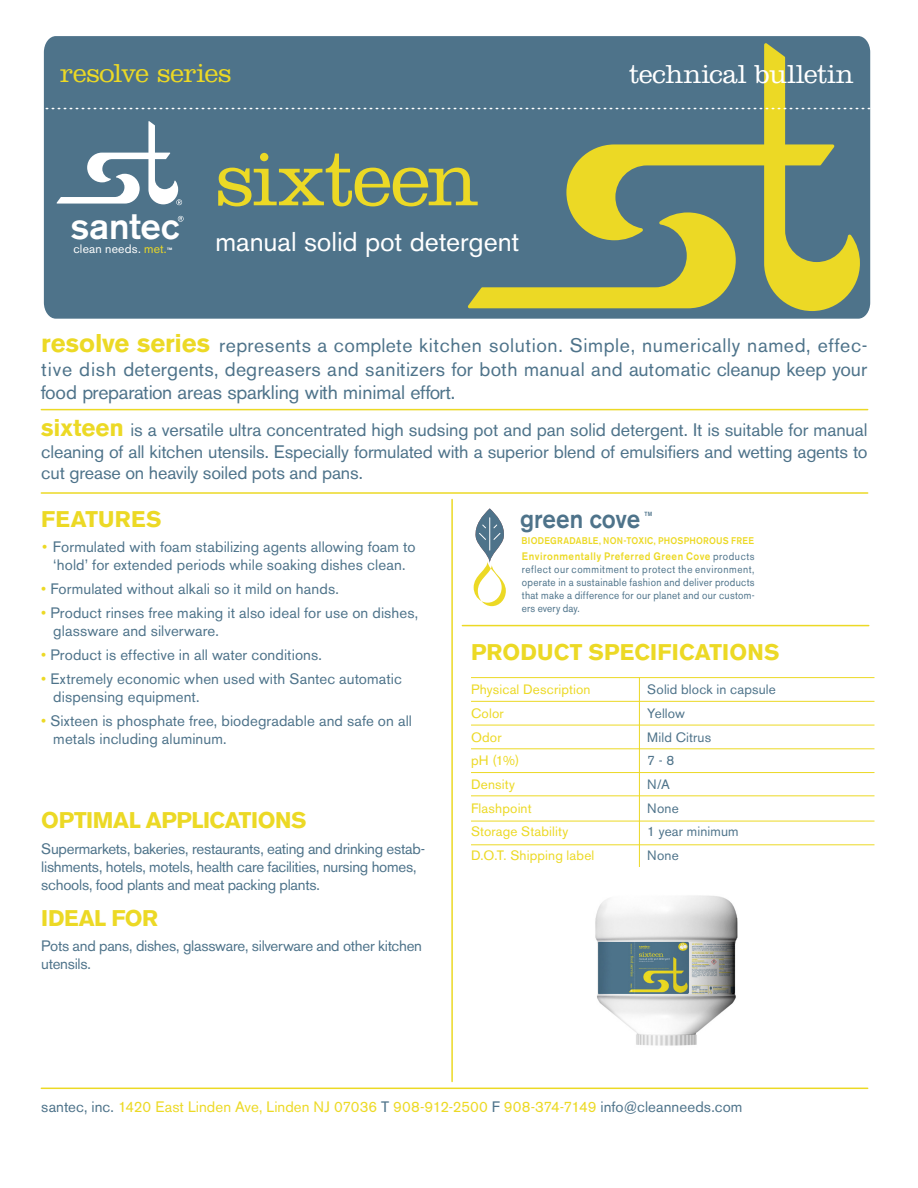
<style>
.page{position:relative;width:918px;height:1188px;background:#fff}
.page>*{position:absolute;margin:0;border:0;box-sizing:border-box;transform-origin:0 0}
.t1{font:300 78px "Clarendon";letter-spacing:-.015em;color:#ecd925}
.t2{font:500 36.6px "Akzidenz Grotesk BE";letter-spacing:-.005em;color:#fff}
.t3{font:27px "Akzidenz Grotesk BE";color:#fff}
.t4{font:300 27px "Clarendon";letter-spacing:-.005em;color:#fff}
.t5{font:300 27px "Clarendon";letter-spacing:-.015em;color:#ecd925}
.t6{font:500 26.25px "Akzidenz Grotesk BE";letter-spacing:-.005em;color:#4e738a;scale:.92 1}
.t7{font:700 22.5px "Akzidenz Grotesk BE";color:#ecd925}
.t8{font:700 22.5px "Akzidenz Grotesk BE";letter-spacing:-.02em;color:#ecd925}
.t9{font:19.5px/23.4px "Akzidenz Grotesk BE";letter-spacing:-.01em;color:#4e738a;text-align:justify}
.t10{font:18px/21.6px "Akzidenz Grotesk BE";letter-spacing:-.01em;color:#4e738a;text-align:justify}
.t11{font:15px/18px "Akzidenz Grotesk BE";letter-spacing:.005em;color:#4e738a}
.t12{font:15px/18px "Akzidenz Grotesk BE";letter-spacing:-.015em;color:#4e738a}
.t13{font:15px "Akzidenz Grotesk BE";letter-spacing:.005em;color:#ecd925}
.t14{font:13.5px "Akzidenz Grotesk BE";letter-spacing:.01em;color:#ecd925}
.t15{font:13.5px "Akzidenz Grotesk BE";letter-spacing:.01em;color:#4e738a}
.t16{font:12.15px "Akzidenz Grotesk BE";letter-spacing:.015em;color:#fff}
.t17{font:10.8px/12.9px "Akzidenz Grotesk BE";letter-spacing:.025em;color:#4e738a;text-align:justify;scale:.92 1}
.t18{font:500 9.6px "Akzidenz Grotesk BE";letter-spacing:.03em;color:#ecd925;scale:.92 1}
.t19{font:500 6px "Akzidenz Grotesk BE";color:#4e738a;scale:.92 1}
.t20{font:700 3.3px "Akzidenz Grotesk BE";color:#fff}
.s1{color:#ecd925}
.s2{font-weight:700;font-size:25.5px;color:#ecd925}
.s3{font-weight:700;font-size:24px;color:#ecd925}
.s4{font-family:"Gotham";color:#ecd925}
.s5{font-weight:500;color:#ecd925}
.s6{color:#4e738a}
</style>
<div class="page">
<img style="left:595px;top:895px;width:143px;height:151px">
<svg style="left:45px;top:36px;width:824px;height:283px;background:#54788e"></svg>
<svg style="left:44px;top:43px;width:826px;height:268px;background:#63817f"></svg>
<hr style="left:41px;top:409px;width:827px;height:1px;background:#ecd925">
<hr style="left:41px;top:492px;width:827px;height:2px;background:#ecd925">
<hr style="left:41px;top:1088px;width:827px;height:1px;background:#ecd925">
<hr style="left:451px;top:500px;width:2px;height:582px;background:#ecd925">
<hr style="left:471px;top:677px;width:403px;height:1px;background:#ecd925">
<hr style="left:471px;top:701px;width:403px;height:1px;background:#ecd925">
<hr style="left:471px;top:725px;width:403px;height:1px;background:#ecd925">
<hr style="left:471px;top:749px;width:403px;height:1px;background:#ecd925">
<hr style="left:471px;top:772px;width:403px;height:1px;background:#ecd925">
<hr style="left:639px;top:678px;width:1px;height:189px;background:#ecd925">
<hr style="left:471px;top:796px;width:403px;height:1px;background:#ecd925">
<hr style="left:471px;top:821px;width:403px;height:1px;background:#ecd925">
<hr style="left:471px;top:845px;width:403px;height:1px;background:#ecd925">
<hr style="left:462px;top:625px;width:407px;height:1px;background:#ecd925">
<svg style="left:474px;top:508px;width:32px;height:98px"></svg>
<h3 class="t5" style="left:60px;top:58px;width:173px">resolve series</h3>
<h2 class="t2" style="left:71px;top:203px;width:110px">santec</h2>
<p class="t16" style="left:73px;top:242px;width:95px">clean needs. <span class="s1">met.</span></p>
<p class="t20" style="left:167px;top:247px;width:7px">TM</p>
<h1 class="t1" style="left:215px;top:134px;width:265px">sixteen</h1>
<h3 class="t3" style="left:215px;top:226px;width:306px">manual solid pot detergent</h3>
<h3 class="t4" style="left:629px;top:59px;width:227px">technical bulletin</h3>
<p class="t9" style="left:41px;top:334px;width:828px"><span class="s2">resolve series</span> represents a complete kitchen solution. Simple, numerically named, effec&shy;tive dish detergents, degreasers and sanitizers for both manual and automatic cleanup keep your food preparation areas sparkling with minimal effort.</p>
<p class="t10" style="left:41px;top:419px;width:828px"><span class="s3">sixteen</span> is a versatile ultra concentrated high sudsing pot and pan solid detergent. It is suitable for manual cleaning of all kitchen utensils. Especially formulated with a superior blend of emulsifiers and wetting agents to cut grease on heavily soiled pots and pans.</p>
<h3 class="t7" style="left:41px;top:506px;width:122px">FEATURES</h3>
<p class="t11" style="left:41px;top:538px;width:376px;text-align:center"><span class="s4">•</span> Formulated with foam stabilizing agents allowing foam to ‘hold’ for extended periods while soaking dishes clean.</p>
<p class="t11" style="left:41px;top:580px;width:299px"><span class="s1">•</span> Formulated without alkali so it mild on hands.</p>
<p class="t11" style="left:53px;top:604px;width:367px;text-indent:-12px"><span class="s1">•</span> Product rinses free making it also ideal for use on dishes, glassware and silverware.</p>
<p class="t11" style="left:41px;top:646px;width:282px"><span class="s1">•</span> Product is effective in all water conditions.</p>
<p class="t11" style="left:53px;top:670px;width:350px;text-indent:-12px"><span class="s1">•</span> Extremely economic when used with Santec automatic dispensing equipment.</p>
<p class="t11" style="left:53px;top:712px;width:360px;text-indent:-12px"><span class="s1">•</span> Sixteen is phosphate free, biodegradable and safe on all metals including aluminum.</p>
<p class="t19" style="left:645px;top:510px;width:10px">TM</p>
<h3 class="t6" style="left:520px;top:503px;width:132px">green cove</h3>
<p class="t18" style="left:522px;top:535px;width:254px">BIODEGRADABLE, NON-TOXIC, PHOSPHOROUS FREE</p>
<p class="t17" style="left:522px;top:550px;width:254px"><span class="s5">Environmentally Preferred Green Cove</span> products reflect our commitment to protect the environment, operate in a sustainable fashion and deliver products that make a difference for our planet and our custom&shy;ers every day.</p>
<h3 class="t7" style="left:471px;top:639px;width:310px">PRODUCT SPECIFICATIONS</h3>
<p class="t14" style="left:471px;top:681px;width:121px">Physical Description</p>
<p class="t15" style="left:647px;top:681px;width:130px">Solid block in capsule</p>
<p class="t14" style="left:471px;top:705px;width:34px">Color</p>
<p class="t15" style="left:647px;top:705px;width:39px">Yellow</p>
<p class="t14" style="left:471px;top:729px;width:32px">Odor</p>
<p class="t15" style="left:647px;top:729px;width:65px">Mild Citrus</p>
<p class="t14" style="left:471px;top:753px;width:50px">pH (1%)</p>
<p class="t15" style="left:647px;top:753px;width:28px">7 - 8</p>
<p class="t14" style="left:471px;top:776px;width:45px">Density</p>
<p class="t15" style="left:647px;top:776px;width:24px">N/A</p>
<p class="t14" style="left:471px;top:800px;width:62px">Flashpoint</p>
<p class="t15" style="left:647px;top:800px;width:33px">None</p>
<p class="t14" style="left:471px;top:824px;width:99px">Storage Stability</p>
<p class="t15" style="left:647px;top:824px;width:93px">1 year minimum</p>
<p class="t14" style="left:471px;top:847px;width:125px">D.O.T. Shipping label</p>
<p class="t15" style="left:647px;top:847px;width:33px">None</p>
<h3 class="t8" style="left:41px;top:807px;width:267px">OPTIMAL APPLICATIONS</h3>
<p class="t12" style="left:41px;top:840px;width:385px">Supermarkets, bakeries, restaurants, eating and drinking estab&shy;lishments, hotels, motels, health care facilities, nursing homes, schools, food plants and meat packing plants.</p>
<h3 class="t7" style="left:41px;top:905px;width:118px">IDEAL FOR</h3>
<p class="t12" style="left:41px;top:937px;width:382px">Pots and pans, dishes, glassware, silverware and other kitchen utensils.</p>
<p class="t13" style="left:41px;top:1098px;width:703px"><span class="s6">santec, inc.</span> 1420 East Linden Ave, Linden NJ 07036 <span class="s6">T</span> 908-912-2500 <span class="s6">F</span> 908-374-7149 <span class="s6">info@cleanneeds.com</span></p>
</div>
